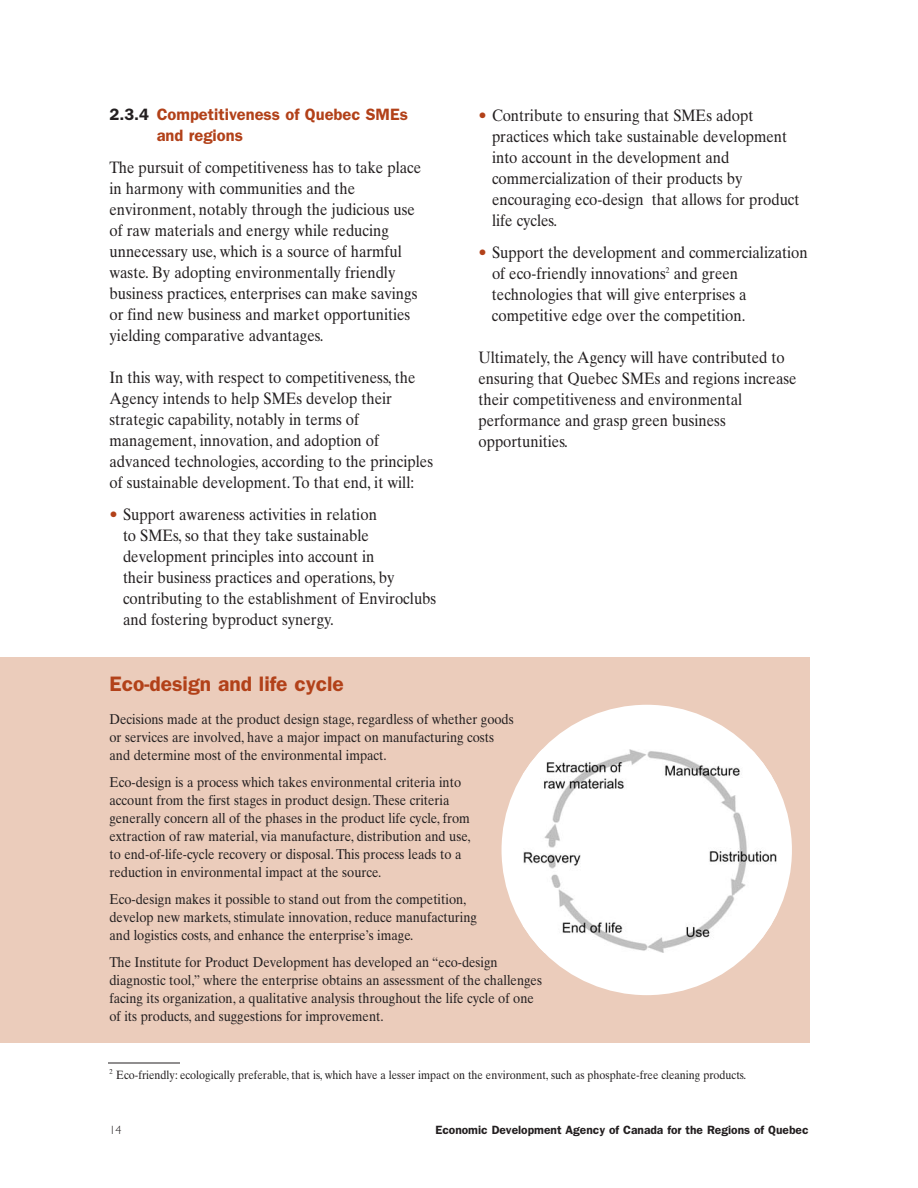
<style>
.page{position:relative;width:918px;height:1188px;background:#fff}
.page>*{position:absolute;margin:0;border:0;box-sizing:border-box;transform-origin:0 0}
.t1{font:600 21px "Franklin Gothic";color:#b24119}
.t2{font:16.5px/21px "Times Ten";color:#231f20;scale:.9 1}
.t3{font:600 16.5px/21px "Franklin Gothic";color:#b24119}
.t4{font:14.25px/18px "Times Ten";color:#231f20;scale:.9 1}
.t5{font:12px "Times Ten";color:#231f20;scale:.9 1}
.t6{font:600 12px "Franklin Gothic";color:#231f20}
.t7{font:300 12px "Gill Sans";color:#231f20}
.s1{color:#231f20}
.s2{color:#b24119}
</style>
<div class="page">
<div style="left:0;top:657px;width:810px;height:386px;background:#ebccbb"></div>
<div style="left:502px;top:705px;width:290px;height:290px;background:#fff;border-radius:50%"></div>
<img style="left:524px;top:750px;width:252px;height:202px">
<hr style="left:108px;top:1063px;width:72px;height:1px;background:#231f20">
<p class="t3" style="left:157px;top:106px;width:253px;text-indent:-47px"><span class="s1">2.3.4</span> Competitiveness of Quebec SMEs and regions</p>
<p class="t2" style="left:110px;top:159px;width:348px">The pursuit of competitiveness has to take place in harmony with communities and the environment, notably through the judicious use of raw materials and energy while reducing unnecessary use, which is a source of harmful waste. By adopting environmentally friendly business practices, enterprises can make savings or find new business and market opportunities yielding comparative advantages.</p>
<p class="t2" style="left:110px;top:369px;width:361px">In this way, with respect to competitiveness, the Agency intends to help SMEs develop their strategic capability, notably in terms of management, innovation, and adoption of advanced technologies, according to the principles of sustainable development. To that end, it will:</p>
<p class="t2" style="left:123px;top:505px;width:350px;text-indent:-14px"><span class="s2">•</span> Support awareness activities in relation<br>to SMEs, so that they take sustainable development principles into account in<br>their business practices and operations, by contributing to the establishment of Enviroclubs and fostering byproduct synergy.</p>
<p class="t2" style="left:492px;top:107px;width:343px;text-indent:-14px"><span class="s2">•</span> Contribute to ensuring that SMEs adopt practices which take sustainable development into account in the development and commercialization of their products by encouraging eco-design that allows for product life cycles.</p>
<p class="t2" style="left:492px;top:243px;width:352px;text-indent:-13px"><span class="s2">•</span> Support the development and commercialization of eco-friendly innovations<sup>2</sup> and green technologies that will give enterprises a competitive edge over the competition.</p>
<p class="t2" style="left:478px;top:348px;width:355px">Ultimately, the Agency will have contributed to ensuring that Quebec SMEs and regions increase their competitiveness and environmental performance and grasp green business opportunities.</p>
<p class="t1" style="left:110px;top:677px;width:236px">Eco-design and life cycle</p>
<p class="t4" style="left:110px;top:712px;width:451px">Decisions made at the product design stage, regardless of whether goods or services are involved, have a major impact on manufacturing costs and determine most of the environmental impact.</p>
<p class="t4" style="left:110px;top:775px;width:403px">Eco-design is a process which takes environmental criteria into account from the first stages in product design. These criteria generally concern all of the phases in the product life cycle, from extraction of raw material, via manufacture, distribution and use, to end-of-life-cycle recovery or disposal. This process leads to a reduction in environmental impact at the source.</p>
<p class="t4" style="left:110px;top:892px;width:410px">Eco-design makes it possible to stand out from the competition, develop new markets, stimulate innovation, reduce manufacturing and logistics costs, and enhance the enterprise’s image.</p>
<p class="t4" style="left:110px;top:955px;width:482px">The Institute for Product Development has developed an “eco-design diagnostic tool,” where the enterprise obtains an assessment of the challenges facing its organization, a qualitative analysis throughout the life cycle of one of its products, and suggestions for improvement.</p>
<p class="t5" style="left:110px;top:1071px;width:709px"><sup>2</sup> Eco-friendly: ecologically preferable, that is, which have a lesser impact on the environment, such as phosphate-free cleaning products.</p>
<p class="t7" style="left:110px;top:1126px;width:13px">14</p>
<p class="t6" style="left:435px;top:1126px;width:375px">Economic Development Agency of Canada for the Regions of Quebec</p>
</div>
